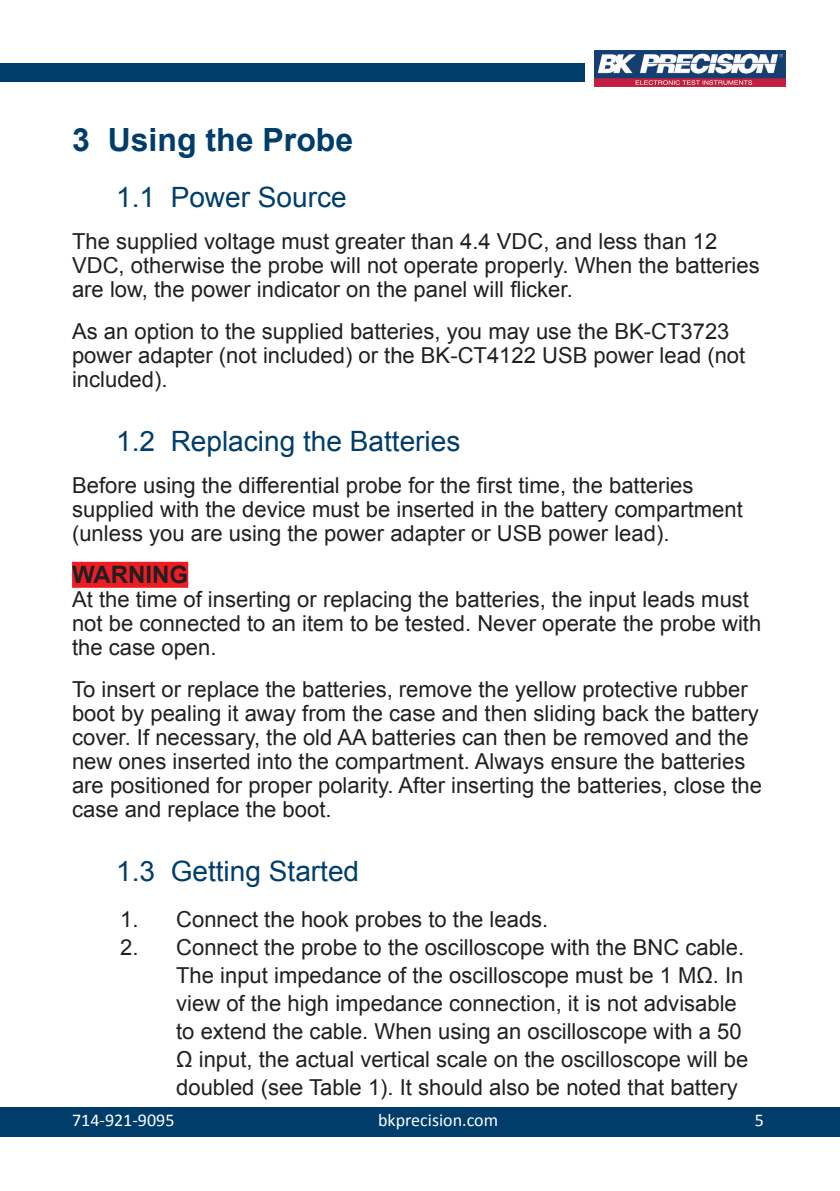
<style>
.page{position:relative;width:840px;height:1191px;background:#fff}
.page>*{position:absolute;margin:0;border:0;box-sizing:border-box;transform-origin:0 0}
.t1{font:700 32px "Arial";color:#003d6a}
.t2{font:28px "Arial";color:#003d6a}
.t3{font:700 24px "Arial";color:#231f20}
.t4{font:22px/24px "Arial";color:#231f20}
.t5{font:18px "Calibri";color:#fff}
</style>
<div class="page">
<div style="left:0;top:1106px;width:839px;height:30px;background:#003d6a"></div>
<div style="left:0;top:63px;width:584px;height:18px;background:#003d6a"></div>
<img style="left:594px;top:51px;width:190px;height:36px">
<div style="left:72px;top:562px;width:116px;height:26px;background:#ee1d23"></div>
<h1 class="t1" style="left:72px;top:118px;width:282px">3 Using the Probe</h1>
<p class="t2" style="left:116px;top:178px;width:232px">1.1 Power Source</p>
<p class="t4" style="left:72px;top:229px;width:688px">The supplied voltage must greater than 4.4 VDC, and less than 12<br>VDC, otherwise the probe will not operate properly. When the batteries are low, the power indicator on the panel will flicker.</p>
<p class="t4" style="left:72px;top:319px;width:674px">As an option to the supplied batteries, you may use the BK-CT3723 power adapter (not included) or the BK-CT4122 USB power lead (not included).</p>
<p class="t2" style="left:116px;top:422px;width:345px">1.2 Replacing the Batteries</p>
<p class="t4" style="left:72px;top:473px;width:672px">Before using the differential probe for the first time, the batteries supplied with the device must be inserted in the battery compartment (unless you are using the power adapter or USB power lead).</p>
<p class="t3" style="left:72px;top:558px;width:117px">WARNING</p>
<p class="t4" style="left:72px;top:587px;width:690px">At the time of inserting or replacing the batteries, the input leads must not be connected to an item to be tested. Never operate the probe with the case open.</p>
<p class="t4" style="left:72px;top:677px;width:691px">To insert or replace the batteries, remove the yellow protective rubber boot by pealing it away from the case and then sliding back the battery cover. If necessary, the old AA batteries can then be removed and the new ones inserted into the compartment. Always ensure the batteries are positioned for proper polarity. After inserting the batteries, close the case and replace the boot.</p>
<p class="t2" style="left:116px;top:852px;width:244px">1.3 Getting Started</p>
<p class="t4" style="left:120px;top:907px;width:429px">1. Connect the hook probes to the leads.</p>
<p class="t4" style="left:176px;top:933px;width:573px;line-height:28px;text-indent:-56px">2. Connect the probe to the oscilloscope with the BNC cable.<br>The input impedance of the oscilloscope must be 1 MΩ. In view of the high impedance connection, it is not advisable to extend the cable. When using an oscilloscope with a 50<br>Ω input, the actual vertical scale on the oscilloscope will be doubled (see Table 1). It should also be noted that battery</p>
<p class="t5" style="left:72px;top:1108px;width:104px">714-921-9095</p>
<p class="t5" style="left:378px;top:1108px;width:121px">bkprecision.com</p>
<p class="t5" style="left:754px;top:1108px;width:11px">5</p>
</div>
